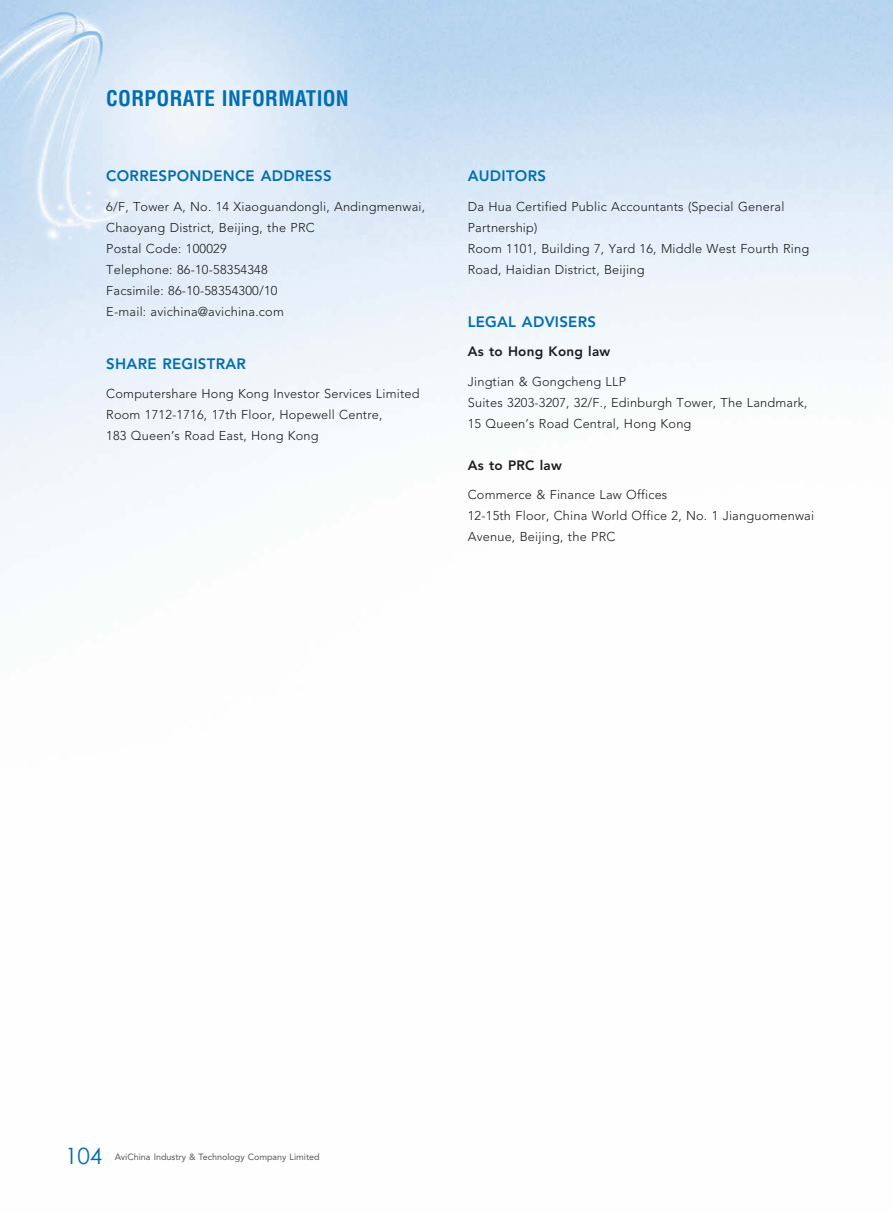
<style>
.page{position:relative;width:893px;height:1212px;background:#fff}
.page>*{position:absolute;margin:0;border:0;box-sizing:border-box;transform-origin:0 0}
.t1{font:22.5px "Century Gothic";color:#006eb0}
.t2{font:700 condensed 21px "Helvetica LT Std";letter-spacing:.015em;color:#006eb0}
.t3{font:800 15px "Avenir LT Std";letter-spacing:.02em;color:#006eb0}
.t4{font:800 13.5px "Avenir LT Std";letter-spacing:.02em;color:#1c1c1b}
.t5{font:300 12.75px/21px "Avenir LT Std";letter-spacing:.015em;color:#1c1c1b}
.t6{font:9px "Avenir LT Std";color:#575756}
</style>
<div class="page">
<img style="left:0;top:0;width:893px;height:535px">
<h2 class="t2" style="left:106px;top:85px;width:244px">CORPORATE INFORMATION</h2>
<p class="t3" style="left:106px;top:167px;width:227px">CORRESPONDENCE ADDRESS</p>
<p class="t5" style="left:106px;top:196px;width:320px">6/F, Tower A, No. 14 Xiaoguandongli, Andingmenwai, Chaoyang District, Beijing, the PRC<br>Postal Code: 100029<br>Telephone: 86-10-58354348<br>Facsimile: 86-10-58354300/10<br>E-mail: avichina@avichina.com</p>
<p class="t3" style="left:106px;top:355px;width:141px">SHARE REGISTRAR</p>
<p class="t5" style="left:106px;top:383px;width:315px">Computershare Hong Kong Investor Services Limited<br>Room 1712-1716, 17th Floor, Hopewell Centre,<br>183 Queen’s Road East, Hong Kong</p>
<p class="t3" style="left:468px;top:167px;width:80px">AUDITORS</p>
<p class="t5" style="left:468px;top:196px;width:343px">Da Hua Certified Public Accountants (Special General Partnership)<br>Room 1101, Building 7, Yard 16, Middle West Fourth Ring Road, Haidian District, Beijing</p>
<p class="t3" style="left:468px;top:313px;width:130px">LEGAL ADVISERS</p>
<p class="t4" style="left:468px;top:344px;width:144px">As to Hong Kong law</p>
<p class="t5" style="left:468px;top:371px;width:341px">Jingtian &amp; Gongcheng LLP<br>Suites 3203-3207, 32/F., Edinburgh Tower, The Landmark,<br>15 Queen’s Road Central, Hong Kong</p>
<p class="t4" style="left:468px;top:457px;width:96px">As to PRC law</p>
<p class="t5" style="left:468px;top:484px;width:348px">Commerce &amp; Finance Law Offices<br>12-15th Floor, China World Office 2, No. 1 Jianguomenwai<br>Avenue, Beijing, the PRC</p>
<h1 class="t1" style="left:65px;top:1140px;width:39px">104</h1>
<p class="t6" style="left:115px;top:1152px;width:206px">AviChina Industry &amp; Technology Company Limited</p>
</div>
